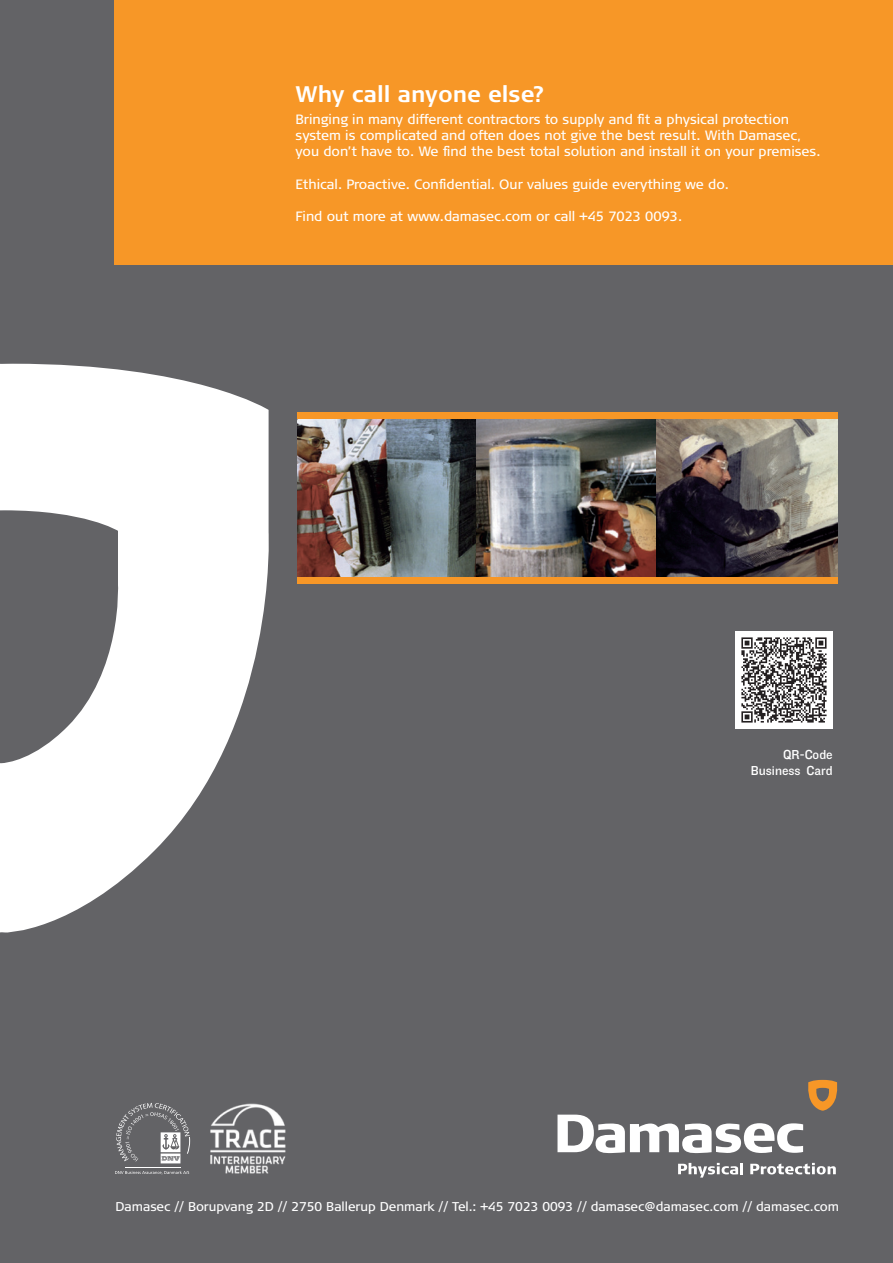
<style>
.page{position:relative;width:893px;height:1263px;background:#636366}
.page>*{position:absolute;margin:0;border:0;box-sizing:border-box;transform-origin:0 0}
.Rubrik_02{font:700 22.5px "Signa Column";color:#fff}
.Brød_01{font:13.5px "Signa Column";color:#fff}
.t1{font:13.5px/16.2px "Knockout HTF31 Junior Middlewt";color:#fff;text-align:right}
.t2{font:12.75px "Signa Column";color:#fff}
</style>
<div class="page">
<svg style="left:0;top:364px;width:269px;height:569px;fill:#fff"></svg>
<div style="left:115px;top:0;width:778px;height:264px;background:#f79727"></div>
<img style="left:736px;top:631px;width:97px;height:97px">
<hr style="left:125px;top:1167px;width:55px;height:1px;background:#fff">
<svg style="left:115px;top:1171px;width:74px;height:3px"></svg>
<svg style="left:116px;top:1103px;width:74px;height:60px"></svg>
<img style="left:210px;top:1103px;width:76px;height:71px">
<svg style="left:557px;top:1080px;width:281px;height:73px"></svg>
<svg style="left:678px;top:1163px;width:65px;height:14px"></svg>
<svg style="left:750px;top:1163px;width:86px;height:11px"></svg>
<img style="left:298px;top:419px;width:540px;height:158px">
<div style="left:298px;top:413px;width:540px;height:6px;background:#f79727"></div>
<div style="left:298px;top:577px;width:540px;height:7px;background:#f79727"></div>
<p class="Rubrik_02" style="left:296px;top:81px;width:251px">Why call anyone else?</p>
<p class="Brød_01" style="left:296px;top:112px;width:495px">Bringing in many different contractors to supply and fit a physical protection</p>
<p class="Brød_01" style="left:296px;top:128px;width:507px">system is complicated and often does not give the best result. With Damasec,</p>
<p class="Brød_01" style="left:296px;top:144px;width:526px">you don’t have to. We find the best total solution and install it on your premises.</p>
<p class="Brød_01" style="left:296px;top:176px;width:435px">Ethical. Proactive. Confidential. Our values guide everything we do.</p>
<p class="Brød_01" style="left:296px;top:209px;width:388px">Find out more at www.damasec.com or call +45 7023 0093.</p>
<p class="t1" style="left:751px;top:747px;width:83px">QR-Code<br>Business Card</p>
<p class="t2" style="left:115px;top:1199px;width:725px">Damasec // Borupvang 2D // 2750 Ballerup Denmark // Tel.: +45 7023 0093 // damasec@damasec.com // damasec.com</p>
</div>
